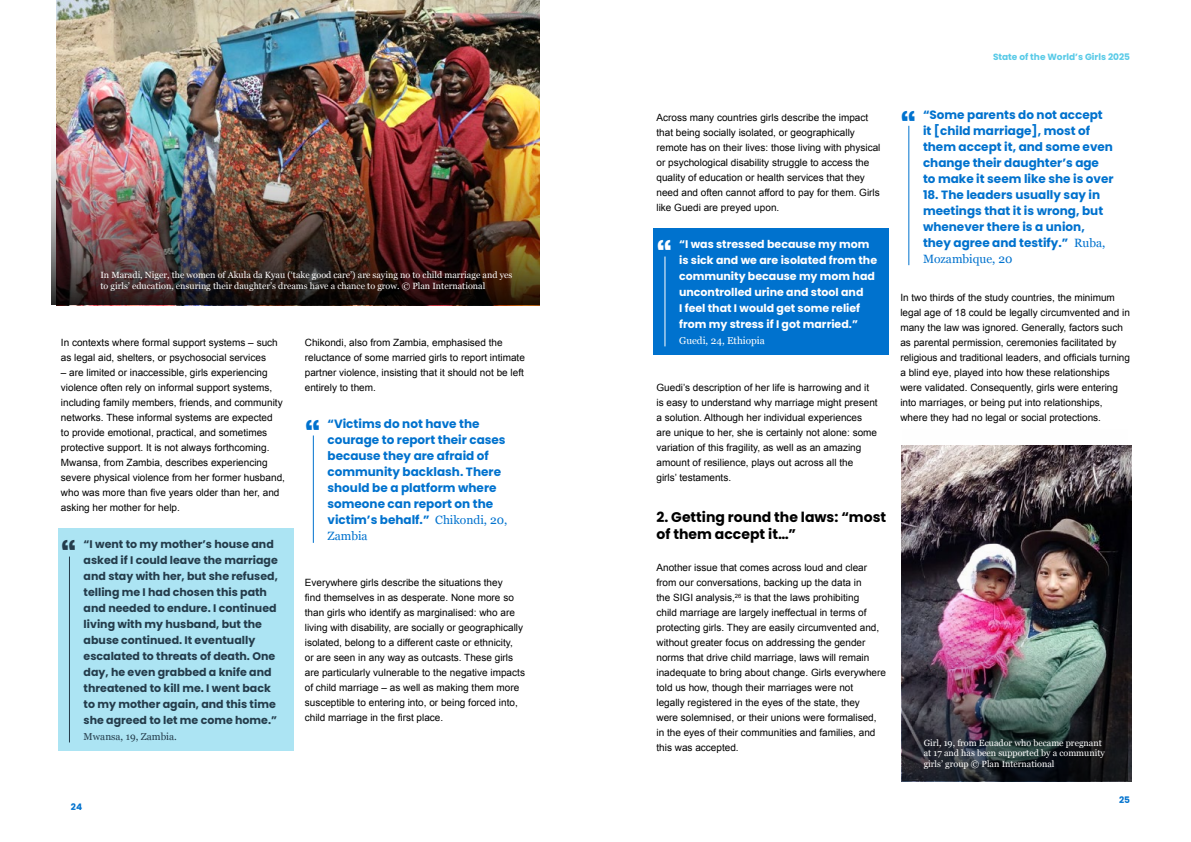
<style>
.page{position:relative;width:1191px;height:842px;background:#fff}
.page>*{position:absolute;margin:0;border:0;box-sizing:border-box;transform-origin:0 0}
.t1{font:700 37px "Poppins";color:#0072ce}
.t2{font:700 37px "Poppins";color:#243c4b}
.t3{font:700 37px "Poppins";color:#fff}
.t4{font:700 14px/17.5px "Poppins";color:#000}
.t5{font:700 12px/16px "Poppins";color:#0072ce}
.t6{font:12px "Georgia";color:#0072ce}
.t7{font:700 11px/16px "Poppins";color:#243c4b}
.t8{font:700 11px/16px "Poppins";color:#fff}
.t9{font:10px/15px "Arial";color:#000}
.t10{font:10px "Georgia";color:#243c4b}
.t11{font:10px "Georgia";color:#fff}
.t12{font:9px/10.8px "Georgia";color:#fff}
.t13{font:700 9px "Poppins";color:#58cae7}
.t14{font:700 9px "Poppins";color:#0072ce}
.s1{font-family:"Georgia";font-weight:400}
</style>
<div class="page">
<img style="left:56px;top:0;width:483px;height:12px">
<img style="left:51px;top:12px;width:488px;height:293px">
<img style="left:902px;top:445px;width:225px;height:336px">
<div style="left:58px;top:528px;width:235px;height:223px;background:#ace4f3"></div>
<hr style="left:69px;top:556px;width:1px;height:186px;background:#243c4b">
<hr style="left:313px;top:435px;width:1px;height:108px;background:#0072ce">
<div style="left:653px;top:228px;width:236px;height:127px;background:#0072ce"></div>
<hr style="left:664px;top:256px;width:1px;height:90px;background:#fff">
<hr style="left:908px;top:126px;width:1px;height:139px;background:#0072ce">
<p class="t12" style="left:100px;top:269px;width:413px">In Maradi, Niger, the women of Akula da Kyau (‘take good care’) are saying no to child marriage and yes to girls’ education, ensuring their daughter’s dreams have a chance to grow. © Plan International</p>
<p class="t9" style="left:61px;top:335px;width:218px">In contexts where formal support systems – such as legal aid, shelters, or psychosocial services</p>
<p class="t9" style="left:61px;top:365px;width:225px">– are limited or inaccessible, girls experiencing violence often rely on informal support systems, including family members, friends, and community networks. These informal systems are expected<br>to provide emotional, practical, and sometimes protective support. It is not always forthcoming.<br>Mwansa, from Zambia, describes experiencing severe physical violence from her former husband, who was more than five years older than her, and asking her mother for help.</p>
<h1 class="t2" style="left:61px;top:537px;width:17px">Б</h1>
<p class="t7" style="left:84px;top:536px;width:196px">“I went to my mother’s house and asked if I could leave the marriage and stay with her, but she refused, telling me I had chosen this path and needed to endure. I continued living with my husband, but the abuse continued. It eventually escalated to threats of death. One day, he even grabbed a knife and threatened to kill me. I went back to my mother again, and this time she agreed to let me come home.”</p>
<p class="t10" style="left:84px;top:729px;width:95px">Mwansa, 19, Zambia.</p>
<p class="t9" style="left:305px;top:335px;width:222px">Chikondi, also from Zambia, emphasised the reluctance of some married girls to report intimate partner violence, insisting that it should not be left entirely to them.</p>
<h1 class="t1" style="left:305px;top:417px;width:17px">Б</h1>
<p class="t5" style="left:327px;top:416px;width:181px">“Victims do not have the courage to report their cases because they are afraid of community backlash. There should be a platform where someone can report on the victim’s behalf.” <span class="s1">Chikondi, 20,</span></p>
<p class="t6" style="left:327px;top:527px;width:42px">Zambia</p>
<p class="t9" style="left:305px;top:575px;width:222px">Everywhere girls describe the situations they<br>find themselves in as desperate. None more so than girls who identify as marginalised: who are living with disability, are socially or geographically isolated, belong to a different caste or ethnicity,<br>or are seen in any way as outcasts. These girls are particularly vulnerable to the negative impacts of child marriage – as well as making them more susceptible to entering into, or being forced into, child marriage in the first place.</p>
<p class="t14" style="left:71px;top:802px;width:13px">24</p>
<p class="t13" style="left:993px;top:52px;width:138px">State of the World’s Girls 2025</p>
<p class="t9" style="left:656px;top:110px;width:225px">Across many countries girls describe the impact that being socially isolated, or geographically remote has on their lives: those living with physical or psychological disability struggle to access the quality of education or health services that they need and often cannot afford to pay for them. Girls like Guedi are preyed upon.</p>
<h1 class="t3" style="left:656px;top:237px;width:17px">Б</h1>
<p class="t8" style="left:679px;top:236px;width:199px">“I was stressed because my mom is sick and we are isolated from the community because my mom had uncontrolled urine and stool and<br>I feel that I would get some relief from my stress if I got married.”</p>
<p class="t11" style="left:679px;top:333px;width:87px">Guedi, 24, Ethiopia</p>
<p class="t9" style="left:656px;top:380px;width:223px">Guedi’s description of her life is harrowing and it is easy to understand why marriage might present a solution. Although her individual experiences are unique to her, she is certainly not alone: some variation of this fragility, as well as an amazing amount of resilience, plays out across all the<br>girls’ testaments.</p>
<h2 class="t4" style="left:656px;top:508px;width:231px">2. Getting round the laws: “most of them accept it…”</h2>
<p class="t9" style="left:656px;top:560px;width:231px">Another issue that comes across loud and clear from our conversations, backing up the data in<br>the SIGI analysis,<sup>26</sup> is that the laws prohibiting<br>child marriage are largely ineffectual in terms of protecting girls. They are easily circumvented and, without greater focus on addressing the gender norms that drive child marriage, laws will remain inadequate to bring about change. Girls everywhere told us how, though their marriages were not<br>legally registered in the eyes of the state, they<br>were solemnised, or their unions were formalised, in the eyes of their communities and families, and this was accepted.</p>
<h1 class="t1" style="left:900px;top:107px;width:17px">Б</h1>
<p class="t5" style="left:923px;top:106px;width:192px">“Some parents do not accept it [child marriage], most of them accept it, and some even change their daughter’s age to make it seem like she is over</p>
<p class="t5" style="left:923px;top:186px;width:184px">18. The leaders usually say in meetings that it is wrong, but whenever there is a union, they agree and testify.” <span class="s1">Ruba,</span></p>
<p class="t6" style="left:923px;top:250px;width:91px">Mozambique, 20</p>
<p class="t9" style="left:900px;top:290px;width:231px">In two thirds of the study countries, the minimum legal age of 18 could be legally circumvented and in many the law was ignored. Generally, factors such as parental permission, ceremonies facilitated by religious and traditional leaders, and officials turning a blind eye, played into how these relationships were validated. Consequently, girls were entering into marriages, or being put into relationships, where they had no legal or social protections.</p>
<p class="t12" style="left:923px;top:737px;width:183px">Girl, 19, from Ecuador who became pregnant at 17 and has been supported by a community girls’ group © Plan International</p>
<p class="t14" style="left:1119px;top:795px;width:12px">25</p>
</div>
